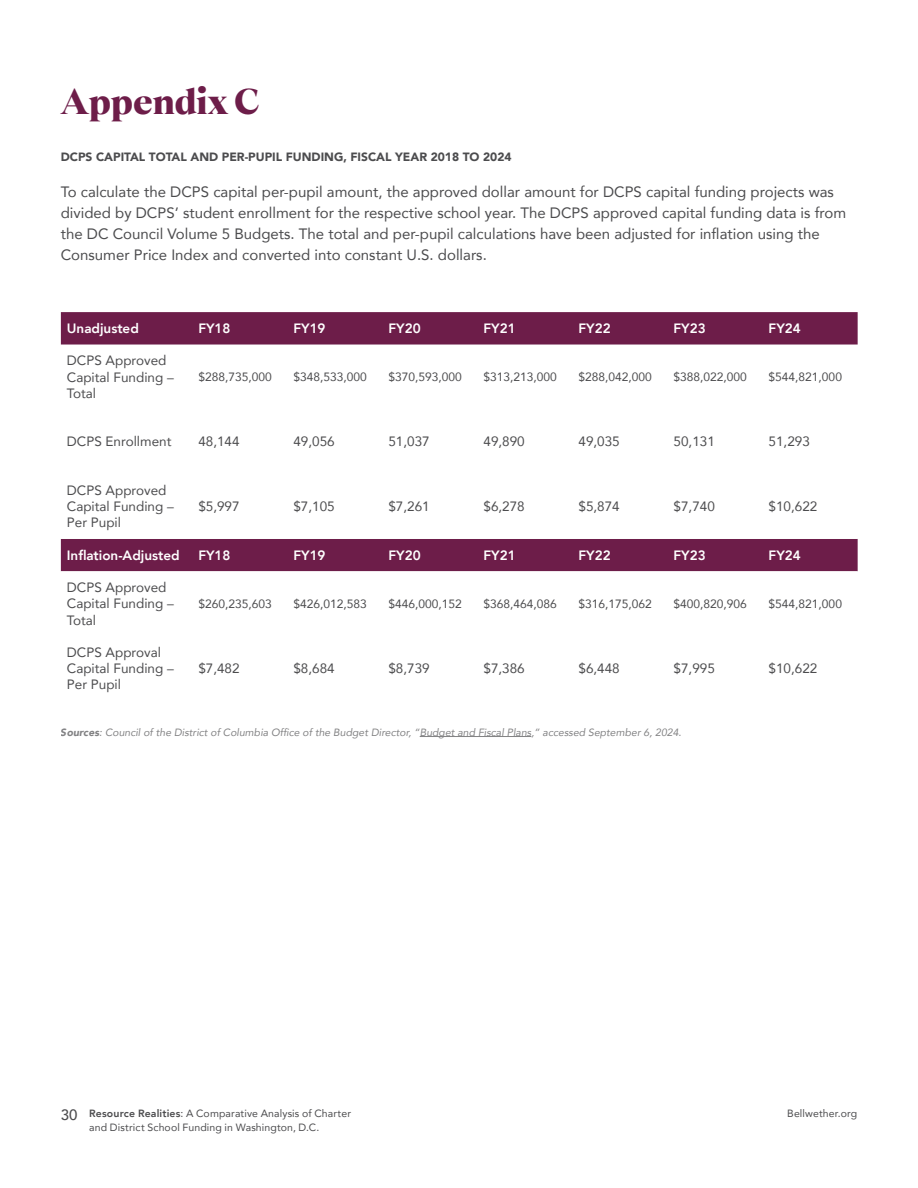
<style>
.page{position:relative;width:918px;height:1188px;background:#fff}
.page>*{position:absolute;margin:0;border:0;box-sizing:border-box;transform-origin:0 0}
.t1{font:800 37.5px "Teodor";color:#6d1d49}
.t2{font:15px/21px "Avenir";color:#4c4c4e}
.t3{font:500 15px "Avenir";color:#4c4c4e}
.t4{font:13.5px/16.2px "Avenir";color:#4c4c4e}
.t5{font:800 13.5px "Avenir";color:#fff}
.t6{font:12px "Avenir";color:#4c4c4e}
.t7{font:900 12px "Avenir";color:#4c4c4e}
.t8{font:italic 10.5px "Avenir";color:#4c4c4e}
.t9{font:10.5px/13.5px "Avenir";letter-spacing:.01em;color:#4c4c4e}
.s1{font-weight:900}
.s2{font-weight:800}
</style>
<div class="page">
<div style="left:61px;top:312px;width:797px;height:33px;background:#6d1d49"></div>
<div style="left:61px;top:539px;width:797px;height:33px;background:#6d1d49"></div>
<hr style="left:420px;top:736px;width:111px;height:1px;background:#4c4c4e">
<h1 class="t1" style="left:61px;top:74px;width:201px">Appendix C</h1>
<p class="t7" style="left:61px;top:146px;width:452px">DCPS CAPITAL TOTAL AND PER-PUPIL FUNDING, FISCAL YEAR 2018 TO 2024</p>
<p class="t2" style="left:61px;top:180px;width:787px">To calculate the DCPS capital per-pupil amount, the approved dollar amount for DCPS capital funding projects was divided by DCPS’ student enrollment for the respective school year. The DCPS approved capital funding data is from the DC Council Volume 5 Budgets. The total and per-pupil calculations have been adjusted for inflation using the Consumer Price Index and converted into constant U.S. dollars.</p>
<p class="t5" style="left:67px;top:318px;width:74px">Unadjusted</p>
<p class="t5" style="left:198px;top:318px;width:34px">FY18</p>
<p class="t5" style="left:293px;top:318px;width:34px">FY19</p>
<p class="t5" style="left:388px;top:318px;width:34px">FY20</p>
<p class="t5" style="left:483px;top:318px;width:34px">FY21</p>
<p class="t5" style="left:579px;top:318px;width:34px">FY22</p>
<p class="t5" style="left:674px;top:318px;width:34px">FY23</p>
<p class="t5" style="left:769px;top:318px;width:34px">FY24</p>
<p class="t4" style="left:67px;top:352px;width:109px">DCPS Approved<br>Capital Funding –<br>Total</p>
<p class="t6" style="left:198px;top:367px;width:75px">$288,735,000</p>
<p class="t6" style="left:293px;top:367px;width:75px">$348,533,000</p>
<p class="t6" style="left:388px;top:367px;width:75px">$370,593,000</p>
<p class="t6" style="left:483px;top:367px;width:75px">$313,213,000</p>
<p class="t6" style="left:579px;top:367px;width:75px">$288,042,000</p>
<p class="t6" style="left:674px;top:367px;width:75px">$388,022,000</p>
<p class="t6" style="left:769px;top:367px;width:75px">$544,821,000</p>
<p class="t4" style="left:67px;top:433px;width:106px">DCPS Enrollment</p>
<p class="t4" style="left:198px;top:433px;width:43px">48,144</p>
<p class="t4" style="left:293px;top:433px;width:43px">49,056</p>
<p class="t4" style="left:388px;top:433px;width:43px">51,037</p>
<p class="t4" style="left:483px;top:433px;width:43px">49,890</p>
<p class="t4" style="left:579px;top:433px;width:43px">49,035</p>
<p class="t4" style="left:674px;top:433px;width:43px">50,131</p>
<p class="t4" style="left:769px;top:433px;width:43px">51,293</p>
<p class="t4" style="left:67px;top:482px;width:109px">DCPS Approved<br>Capital Funding –<br>Per Pupil</p>
<p class="t4" style="left:198px;top:498px;width:43px">$5,997</p>
<p class="t4" style="left:293px;top:498px;width:43px">$7,105</p>
<p class="t4" style="left:388px;top:498px;width:43px">$7,261</p>
<p class="t4" style="left:483px;top:498px;width:43px">$6,278</p>
<p class="t4" style="left:579px;top:498px;width:43px">$5,874</p>
<p class="t4" style="left:674px;top:498px;width:43px">$7,740</p>
<p class="t4" style="left:769px;top:498px;width:50px">$10,622</p>
<p class="t5" style="left:67px;top:545px;width:114px">Inflation-Adjusted</p>
<p class="t5" style="left:198px;top:545px;width:34px">FY18</p>
<p class="t5" style="left:293px;top:545px;width:34px">FY19</p>
<p class="t5" style="left:388px;top:545px;width:34px">FY20</p>
<p class="t5" style="left:483px;top:545px;width:34px">FY21</p>
<p class="t5" style="left:579px;top:545px;width:34px">FY22</p>
<p class="t5" style="left:674px;top:545px;width:34px">FY23</p>
<p class="t5" style="left:769px;top:545px;width:34px">FY24</p>
<p class="t4" style="left:67px;top:579px;width:109px">DCPS Approved<br>Capital Funding –<br>Total</p>
<p class="t6" style="left:198px;top:594px;width:75px">$260,235,603</p>
<p class="t6" style="left:293px;top:594px;width:75px">$426,012,583</p>
<p class="t6" style="left:388px;top:594px;width:75px">$446,000,152</p>
<p class="t6" style="left:483px;top:594px;width:75px">$368,464,086</p>
<p class="t6" style="left:579px;top:594px;width:75px">$316,175,062</p>
<p class="t6" style="left:674px;top:594px;width:75px">$400,820,906</p>
<p class="t6" style="left:769px;top:594px;width:75px">$544,821,000</p>
<p class="t4" style="left:67px;top:644px;width:109px">DCPS Approval<br>Capital Funding –<br>Per Pupil</p>
<p class="t4" style="left:198px;top:660px;width:43px">$7,482</p>
<p class="t4" style="left:293px;top:660px;width:43px">$8,684</p>
<p class="t4" style="left:388px;top:660px;width:43px">$8,739</p>
<p class="t4" style="left:483px;top:660px;width:43px">$7,386</p>
<p class="t4" style="left:579px;top:660px;width:43px">$6,448</p>
<p class="t4" style="left:674px;top:660px;width:43px">$7,995</p>
<p class="t4" style="left:769px;top:660px;width:50px">$10,622</p>
<p class="t8" style="left:61px;top:726px;width:622px"><span class="s1">Sources</span>: Council of the District of Columbia Office of the Budget Director, “Budget and Fiscal Plans,” accessed September 6, 2024.</p>
<p class="t9" style="left:89px;top:1107px;width:263px"><span class="s2">Resource Realities</span>: A Comparative Analysis of Charter and District School Funding in Washington, D.C.</p>
<p class="t3" style="left:61px;top:1102px;width:18px">30</p>
<p class="t9" style="left:787px;top:1107px;width:71px">Bellwether.org</p>
</div>
